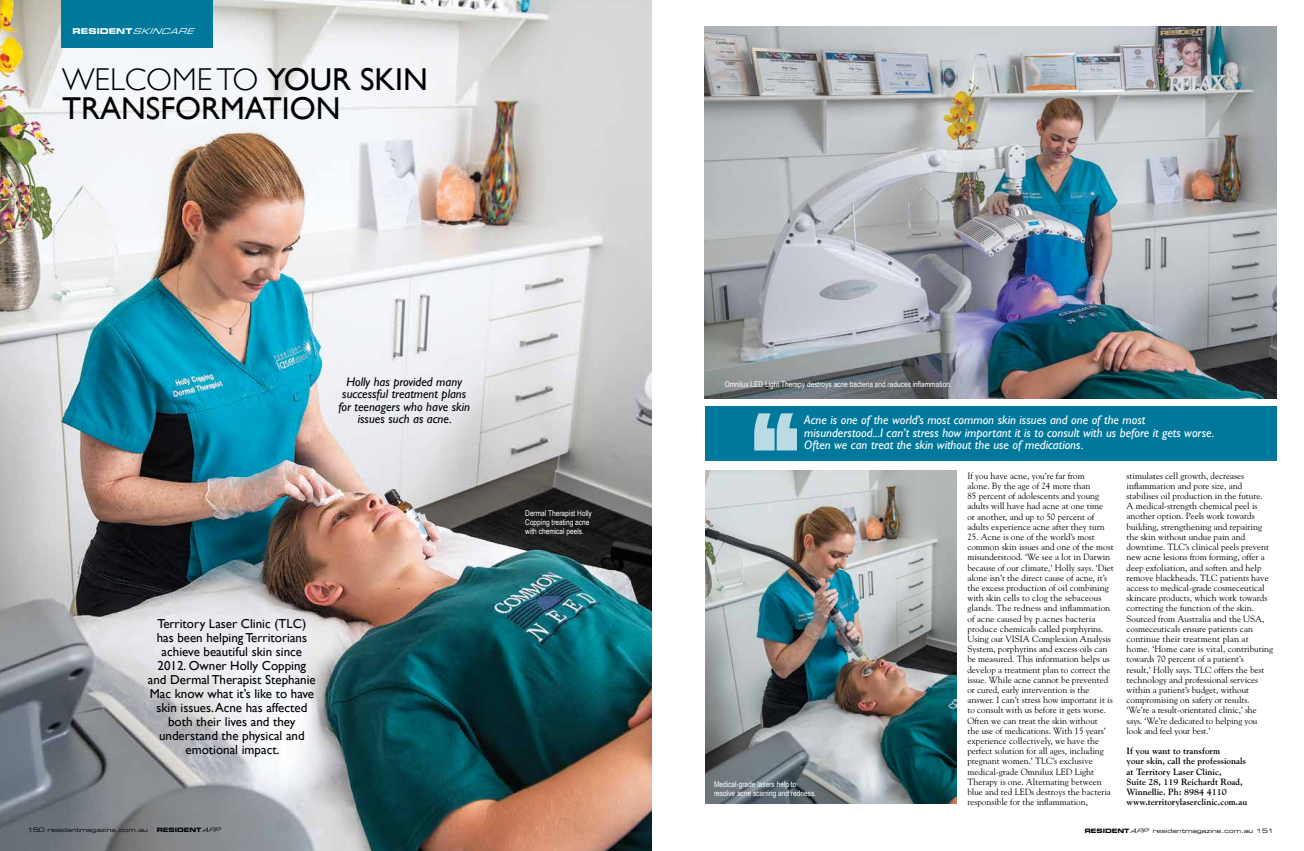
<style>
.page{position:relative;width:1304px;height:851px;background:#fff}
.page>*{position:absolute;margin:0;border:0;box-sizing:border-box;transform-origin:0 0}
.t1{font:31.6px/28.9px "Gill Sans";color:#000}
.t2{font:13px/14px "Gill Sans";color:#000;text-align:center}
.t3{font:italic 12.5px/12.5px "Gill Sans";color:#fff}
.t4{font:italic 12.5px/12.5px "Gill Sans";color:#000;text-align:center}
.t5{font:9px/10.2px "Goudy";color:#000}
.t6{font:700 9px/10.2px "Goudy";color:#000}
.t7{font:8px/9px "Arial Narrow";color:#fff}
.t8{font:8px "Eurostile LT Std Bold Ex 2";color:#fff}
.t9{font:6px "Eurostile LT Std Ex 2";color:#000}
.t10{font:6px "Eurostile LT Std Bold Ex 2";color:#000}
.s1{font-family:"Eurostile LT Std Ex 2";font-style:italic}
.s2{font-weight:300}
.s3{font-family:"Eurostile LT Std Bold Ex 2"}
.s4{font-style:italic}
</style>
<div class="page">
<img style="left:0;top:0;width:652px;height:850px">
<img style="left:705px;top:26px;width:572px;height:372px">
<img style="left:705px;top:470px;width:252px;height:333px">
<div style="left:705px;top:406px;width:572px;height:55px;background:#00789c"></div>
<svg style="left:754px;top:413px;width:43px;height:37px"></svg>
<div style="left:61px;top:0;width:151px;height:48px;background:#00789c"></div>
<p class="t8" style="left:73px;top:25px;width:127px">RESIDENT<span class="s1">SKINCARE</span></p>
<h1 class="t1" style="left:62px;top:64px;width:367px"><span class="s2">WELCOME TO</span> YOUR SKIN<br>TRANSFORMATION</h1>
<h3 class="t4" style="left:338px;top:375px;width:133px">Holly has provided many successful treatment plans for teenagers who have skin issues such as acne.</h3>
<p class="t2" style="left:148px;top:616px;width:169px">Territory Laser Clinic (TLC) has been helping Territorians achieve beautiful skin since<br>2012. Owner Holly Copping and Dermal Therapist Stephanie<br>Mac know what it’s like to have skin issues. Acne has affected both their lives and they understand the physical and emotional impact.</p>
<p class="t7" style="left:525px;top:508px;width:68px">Dermal Therapist Holly<br>Copping treating acne with chemical peels.</p>
<p class="t7" style="left:725px;top:379px;width:229px">Omnilux LED Light Therapy destroys acne bacteria and reduces inflammation.</p>
<h3 class="t3" style="left:804px;top:413px;width:412px">Acne is one of the world’s most common skin issues and one of the most misunderstood...I can’t stress how important it is to consult with us before it gets worse.<br>Often we can treat the skin without the use of medications.</h3>
<p class="t7" style="left:714px;top:779px;width:104px">Medical-grade lasers help to resolve acne scarring and redness.</p>
<p class="t5" style="left:967px;top:470px;width:139px">If you have acne, you’re far from alone. By the age of 24 more than<br>85 percent of adolescents and young adults will have had acne at one time or another, and up to 50 percent of adults experience acne after they turn</p>
<p class="t5" style="left:967px;top:531px;width:148px">25. Acne is one of the world’s most common skin issues and one of the most misunderstood. ‘We see a lot in Darwin because of our climate,’ Holly says. ‘Diet alone isn’t the direct cause of acne, it’s the excess production of oil combining with skin cells to clog the sebaceous glands. The redness and inflammation of acne caused by p.acnes bacteria produce chemicals called porphyrins.<br>Using our VISIA Complexion Analysis System, porphyrins and excess oils can be measured. This information helps us develop a treatment plan to correct the issue. While acne cannot be prevented or cured, early intervention is the answer. I can’t stress how important it is to consult with us before it gets worse.<br>Often we can treat the skin without<br>the use of medications. With 15 years’ experience collectively, we have the perfect solution for all ages, including pregnant women.’ TLC’s exclusive medical-grade Omnilux LED Light Therapy is one. Alternating between blue and red LEDs destroys the bacteria responsible for the inflammation,</p>
<p class="t5" style="left:1127px;top:470px;width:148px">stimulates cell growth, decreases inflammation and pore size, and stabilises oil production in the future.<br>A medical-strength chemical peel is another option. Peels work towards building, strengthening and repairing the skin without undue pain and downtime. TLC’s clinical peels prevent new acne lesions from forming, offer a deep exfoliation, and soften and help remove blackheads. TLC patients have access to medical-grade cosmeceutical skincare products, which work towards correcting the function of the skin.<br>Sourced from Australia and the USA, cosmeceuticals ensure patients can continue their treatment plan at home. ‘Home care is vital, contributing towards 70 percent of a patient’s<br>result,’ Holly says. TLC offers the best technology and professional services within a patient’s budget, without compromising on safety or results. ‘We’re a result-orientated clinic,’ she says. ‘We’re dedicated to helping you look and feel your best.’</p>
<p class="t6" style="left:1127px;top:745px;width:122px">If you want to transform<br>your skin, call the professionals at Territory Laser Clinic,<br>Suite 28, 119 Reichardt Road,<br>Winnellie. Ph: 8984 4110 www.territorylaserclinic.com.au</p>
<p class="t9" style="left:27px;top:825px;width:122px">150 residentmagazine.com.au</p>
<p class="t10" style="left:157px;top:825px;width:69px">RESIDENT<span class="s1">APP</span></p>
<p class="t9" style="left:1085px;top:826px;width:190px"><span class="s3">RESIDENT</span><span class="s4">APP</span> residentmagazine.com.au 151</p>
</div>
